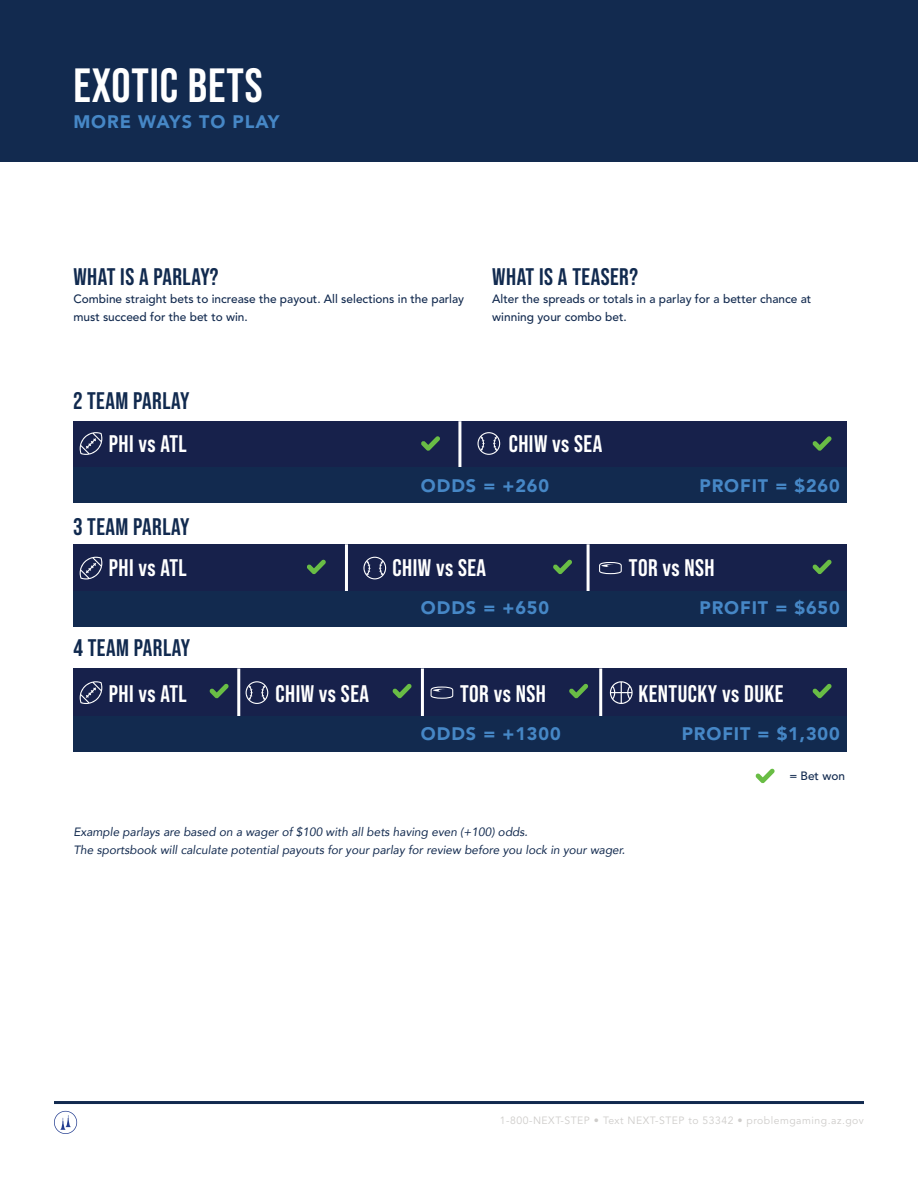
<style>
.page{position:relative;width:918px;height:1188px;background:#fff}
.page>*{position:absolute;margin:0;border:0;box-sizing:border-box;transform-origin:0 0}
.t1{font:700 48px "Bebas Neue Pro";letter-spacing:.02em;color:#fff}
.t2{font:700 24px "Bebas Neue Pro";letter-spacing:.02em;color:#fff}
.t3{font:700 24px "Bebas Neue Pro";letter-spacing:.02em;color:#112a4f}
.t4{font:900 18px "Avenir";letter-spacing:.05em;color:#4687c6}
.t5{font:500 12px/18px "Avenir";color:#122a4f}
.t6{font:italic 12px/18px "Avenir";color:#122a4f}
.t7{font:10.5px "Avenir";letter-spacing:.05em;color:#ceccca}
</style>
<div class="page">
<div style="left:0;top:0;width:918px;height:162px;background:#122a4f"></div>
<div style="left:73px;top:421px;width:774px;height:63px;background:#17214b"></div>
<hr style="left:458px;top:421px;width:3px;height:54px;background:#fff">
<div style="left:73px;top:467px;width:774px;height:35px;background:#122a4f"></div>
<svg style="left:80px;top:432px;width:22px;height:23px"></svg>
<svg style="left:478px;top:432px;width:22px;height:23px"></svg>
<div style="left:73px;top:544px;width:774px;height:65px;background:#17214b"></div>
<hr style="left:345px;top:544px;width:3px;height:55px;background:#fff">
<hr style="left:587px;top:544px;width:3px;height:55px;background:#fff">
<div style="left:73px;top:591px;width:774px;height:36px;background:#122a4f"></div>
<svg style="left:80px;top:557px;width:22px;height:22px"></svg>
<svg style="left:363px;top:557px;width:23px;height:22px"></svg>
<svg style="left:599px;top:562px;width:23px;height:12px"></svg>
<svg style="left:307px;top:559px;width:19px;height:15px"></svg>
<svg style="left:553px;top:559px;width:19px;height:15px"></svg>
<svg style="left:812px;top:559px;width:20px;height:15px"></svg>
<svg style="left:812px;top:436px;width:20px;height:15px"></svg>
<svg style="left:421px;top:436px;width:19px;height:15px"></svg>
<div style="left:73px;top:669px;width:774px;height:65px;background:#17214b"></div>
<hr style="left:237px;top:669px;width:3px;height:55px;background:#fff">
<hr style="left:421px;top:669px;width:3px;height:55px;background:#fff">
<hr style="left:599px;top:669px;width:3px;height:55px;background:#fff">
<div style="left:73px;top:716px;width:774px;height:35px;background:#122a4f"></div>
<svg style="left:80px;top:681px;width:22px;height:23px"></svg>
<svg style="left:610px;top:681px;width:23px;height:23px"></svg>
<svg style="left:246px;top:681px;width:22px;height:23px"></svg>
<svg style="left:431px;top:687px;width:22px;height:12px"></svg>
<svg style="left:209px;top:683px;width:20px;height:16px"></svg>
<svg style="left:392px;top:683px;width:20px;height:16px"></svg>
<svg style="left:569px;top:683px;width:19px;height:16px"></svg>
<svg style="left:812px;top:683px;width:20px;height:16px"></svg>
<svg style="left:755px;top:768px;width:20px;height:15px"></svg>
<hr style="left:54px;top:1101px;width:810px;height:3px;background:#122a4f">
<svg style="left:54px;top:1111px;width:23px;height:23px"></svg>
<h1 class="t1" style="left:73px;top:58px;width:191px">EXOTIC BETS</h1>
<h3 class="t4" style="left:73px;top:110px;width:208px">MORE WAYS TO PLAY</h3>
<h2 class="t3" style="left:73px;top:263px;width:147px">WHAT IS A PARLAY?</h2>
<p class="t5" style="left:73px;top:290px;width:392px">Combine straight bets to increase the payout. All selections in the parlay must succeed for the bet to win.</p>
<h2 class="t3" style="left:492px;top:263px;width:147px">WHAT IS A TEASER?</h2>
<p class="t5" style="left:492px;top:290px;width:321px">Alter the spreads or totals in a parlay for a better chance at winning your combo bet.</p>
<h2 class="t3" style="left:73px;top:387px;width:118px">2 TEAM PARLAY</h2>
<h2 class="t2" style="left:109px;top:430px;width:80px">PHI vs ATL</h2>
<h2 class="t2" style="left:509px;top:430px;width:95px">CHIW vs SEA</h2>
<h3 class="t4" style="left:421px;top:475px;width:130px">ODDS = +260</h3>
<h3 class="t4" style="left:699px;top:475px;width:142px">PROFIT = $260</h3>
<h2 class="t3" style="left:73px;top:513px;width:118px">3 TEAM PARLAY</h2>
<h2 class="t2" style="left:109px;top:554px;width:80px">PHI vs ATL</h2>
<h2 class="t2" style="left:393px;top:554px;width:95px">CHIW vs SEA</h2>
<h2 class="t2" style="left:629px;top:554px;width:87px">TOR vs NSH</h2>
<h3 class="t4" style="left:421px;top:597px;width:130px">ODDS = +650</h3>
<h3 class="t4" style="left:699px;top:597px;width:142px">PROFIT = $650</h3>
<h2 class="t3" style="left:73px;top:634px;width:118px">4 TEAM PARLAY</h2>
<h2 class="t2" style="left:109px;top:680px;width:80px">PHI vs ATL</h2>
<h2 class="t2" style="left:276px;top:680px;width:95px">CHIW vs SEA</h2>
<h2 class="t2" style="left:460px;top:680px;width:87px">TOR vs NSH</h2>
<h2 class="t2" style="left:638px;top:680px;width:147px">KENTUCKY vs DUKE</h2>
<h3 class="t4" style="left:421px;top:723px;width:141px">ODDS = +1300</h3>
<h3 class="t4" style="left:682px;top:723px;width:160px">PROFIT = $1,300</h3>
<p class="t5" style="left:789px;top:767px;width:57px">= Bet won</p>
<p class="t6" style="left:73px;top:823px;width:553px">Example parlays are based on a wager of $100 with all bets having even (+100) odds.<br>The sportsbook will calculate potential payouts for your parlay for review before you lock in your wager.</p>
<p class="t7" style="left:500px;top:1114px;width:366px">1-800-NEXT-STEP • Text NEXT-STEP to 53342 • problemgaming.az.gov</p>
</div>
